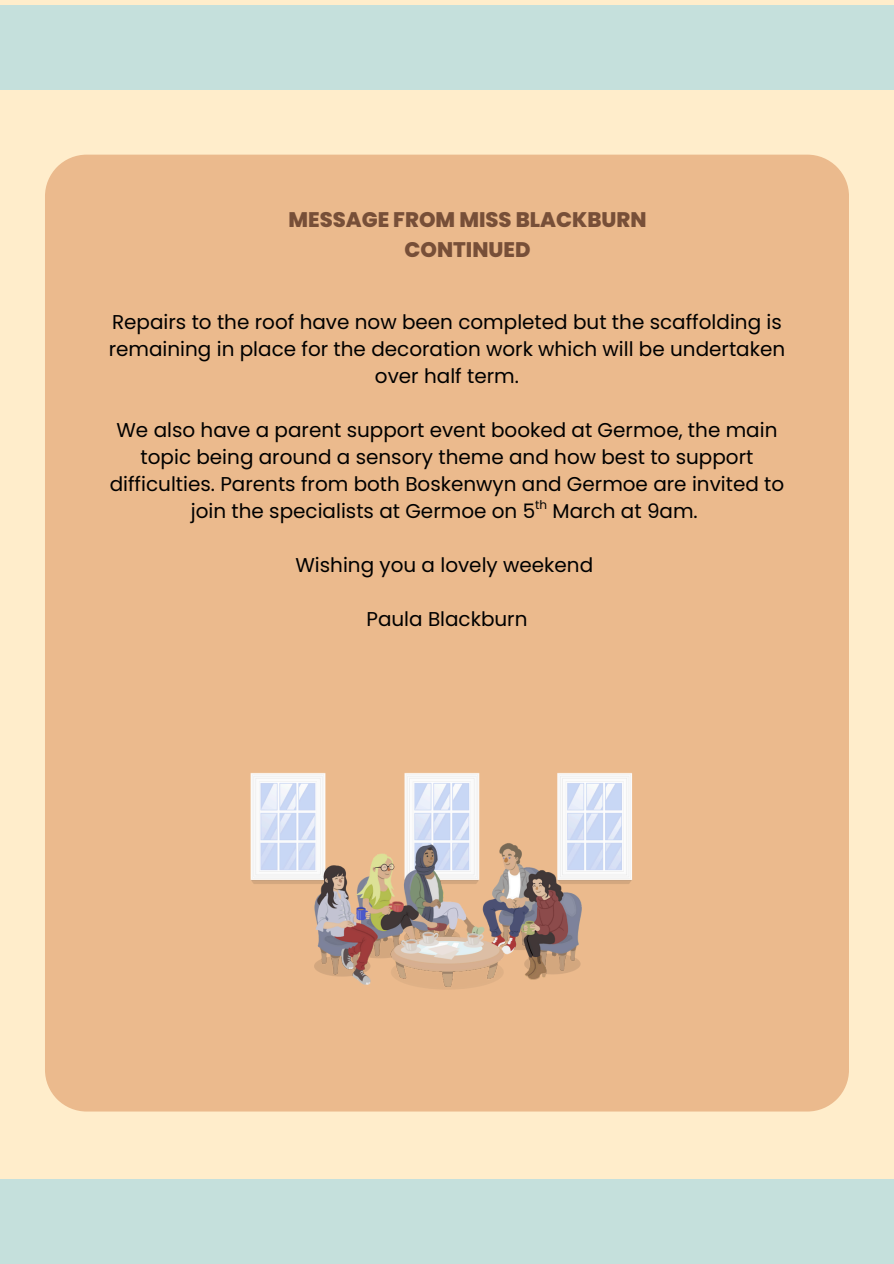
<style>
.page{position:relative;width:894px;height:1264px;background:#fff}
.page>*{position:absolute;margin:0;border:0;box-sizing:border-box;transform-origin:0 0}
.t1{font:800 21px/29.2px "Poppins";color:#774f38;text-align:center}
.t2{font:19.95px/27px "Poppins";color:#000;text-align:center}
.t3{font:12px "Poppins";color:#000}
</style>
<div class="page">
<div style="left:0;top:0;width:893px;height:1263px;background:#ffedcb"></div>
<div style="left:45px;top:155px;width:803px;height:956px;background:#ebba8d"></div>
<div style="left:0;top:1179px;width:893px;height:84px;background:#c5e0dc"></div>
<div style="left:0;top:5px;width:893px;height:84px;background:#c5e0dc"></div>
<img style="left:250px;top:773px;width:382px;height:216px">
<p class="t1" style="left:288px;top:205px;width:359px">MESSAGE FROM MISS BLACKBURN<br>CONTINUED</p>
<p class="t2" style="left:109px;top:308px;width:677px">Repairs to the roof have now been completed but the scaffolding is remaining in place for the decoration work which will be undertaken over half term.</p>
<p class="t2" style="left:110px;top:417px;width:676px">We also have a parent support event booked at Germoe, the main topic being around a sensory theme and how best to support difficulties. Parents from both Boskenwyn and Germoe are invited to join the specialists at Germoe on 5 March at 9am.</p>
<p class="t3" style="left:535px;top:496px;width:14px">th</p>
<p class="t2" style="left:295px;top:552px;width:299px">Wishing you a lovely weekend</p>
<p class="t2" style="left:366px;top:606px;width:162px">Paula Blackburn</p>
</div>
